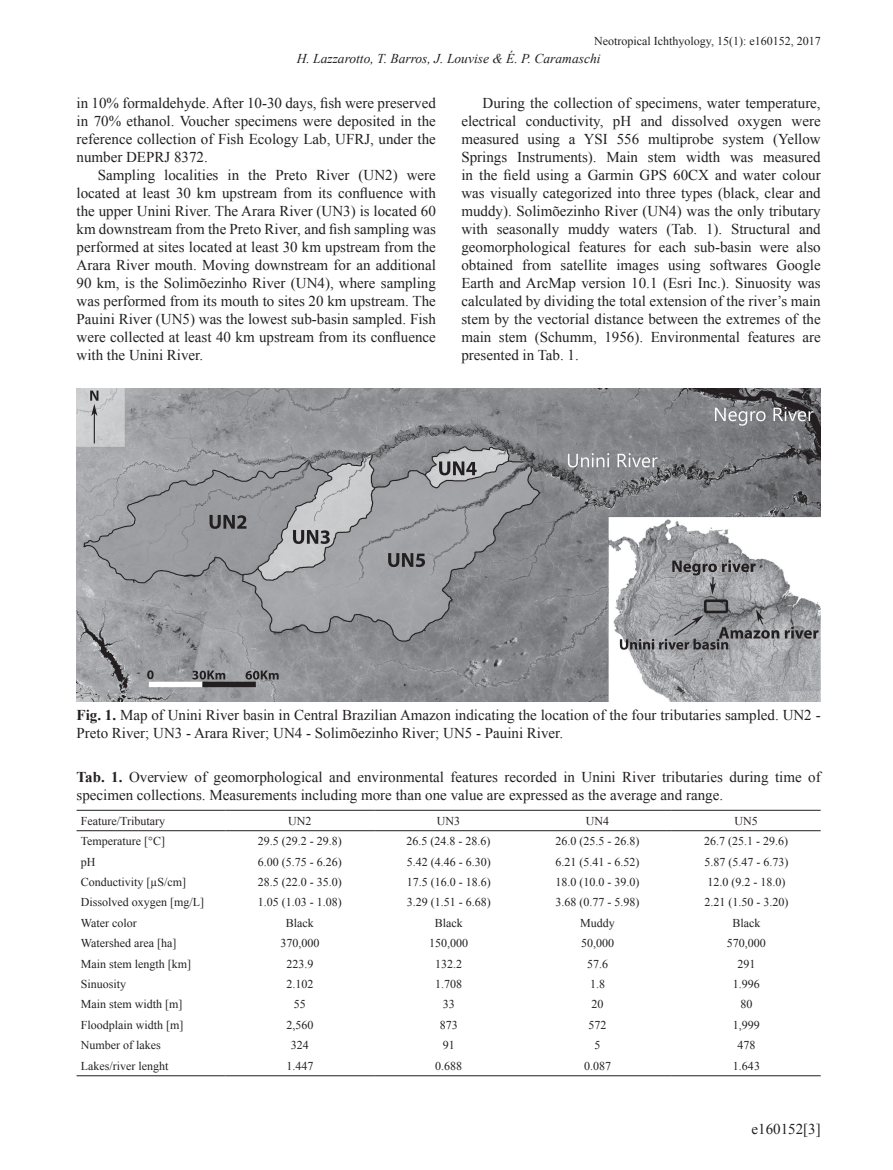
<style>
.page{position:relative;width:893px;height:1170px;background:#fff}
.page>*{position:absolute;margin:0;border:0;box-sizing:border-box;transform-origin:0 0}
.t1{font:15px/18px "Times New Roman";color:#231f20;text-align:justify}
.t2{font:italic 13.5px "Times New Roman";color:#231f20}
.t3{font:12px "Times New Roman";color:#231f20}
.s1{font-weight:700}
</style>
<div class="page">
<img style="left:77px;top:389px;width:744px;height:312px">
<hr style="left:77px;top:809px;width:148px;height:1px;background:#231f20">
<hr style="left:225px;top:809px;width:149px;height:1px;background:#231f20">
<hr style="left:374px;top:809px;width:149px;height:1px;background:#231f20">
<hr style="left:523px;top:809px;width:149px;height:1px;background:#231f20">
<hr style="left:672px;top:809px;width:149px;height:1px;background:#231f20">
<hr style="left:77px;top:830px;width:148px;height:1px;background:#231f20">
<hr style="left:225px;top:830px;width:149px;height:1px;background:#231f20">
<hr style="left:374px;top:830px;width:149px;height:1px;background:#231f20">
<hr style="left:523px;top:830px;width:149px;height:1px;background:#231f20">
<hr style="left:672px;top:830px;width:149px;height:1px;background:#231f20">
<hr style="left:77px;top:1075px;width:148px;height:1px;background:#231f20">
<hr style="left:225px;top:1075px;width:149px;height:1px;background:#231f20">
<hr style="left:374px;top:1075px;width:149px;height:1px;background:#231f20">
<hr style="left:523px;top:1075px;width:149px;height:1px;background:#231f20">
<hr style="left:672px;top:1075px;width:149px;height:1px;background:#231f20">
<p class="t3" style="left:594px;top:33px;width:228px">Neotropical Ichthyology, 15(1): e160152, 2017</p>
<p class="t2" style="left:297px;top:49px;width:305px">H. Lazzarotto, T. Barros, J. Louvise &amp; É. P. Caramaschi</p>
<p class="t1" style="left:77px;top:94px;width:361px">in 10% formaldehyde. After 10-30 days, fish were preserved in 70% ethanol. Voucher specimens were deposited in the reference collection of Fish Ecology Lab, UFRJ, under the number DEPRJ 8372.</p>
<p class="t1" style="left:77px;top:166px;width:361px;text-indent:21px">Sampling localities in the Preto River (UN2) were located at least 30 km upstream from its confluence with the upper Unini River. The Arara River (UN3) is located 60 km downstream from the Preto River, and fish sampling was performed at sites located at least 30 km upstream from the Arara River mouth. Moving downstream for an additional 90 km, is the Solimõezinho River (UN4), where sampling was performed from its mouth to sites 20 km upstream. The Pauini River (UN5) was the lowest sub-basin sampled. Fish were collected at least 40 km upstream from its confluence with the Unini River.</p>
<p class="t1" style="left:461px;top:94px;width:361px;text-indent:21px">During the collection of specimens, water temperature, electrical conductivity, pH and dissolved oxygen were measured using a YSI 556 multiprobe system (Yellow Springs Instruments). Main stem width was measured in the field using a Garmin GPS 60CX and water colour was visually categorized into three types (black, clear and muddy). Solimõezinho River (UN4) was the only tributary with seasonally muddy waters (Tab. 1). Structural and geomorphological features for each sub-basin were also obtained from satellite images using softwares Google Earth and ArcMap version 10.1 (Esri Inc.). Sinuosity was calculated by dividing the total extension of the river’s main stem by the vectorial distance between the extremes of the main stem (Schumm, 1956). Environmental features are presented in Tab. 1.</p>
<p class="t1" style="left:77px;top:705px;width:746px"><span class="s1">Fig. 1.</span> Map of Unini River basin in Central Brazilian Amazon indicating the location of the four tributaries sampled. UN2 -<br>Preto River; UN3 - Arara River; UN4 - Solimõezinho River; UN5 - Pauini River.</p>
<p class="t1" style="left:77px;top:767px;width:746px"><span class="s1">Tab. 1.</span> Overview of geomorphological and environmental features recorded in Unini River tributaries during time of specimen collections. Measurements including more than one value are expressed as the average and range.</p>
<p class="t3" style="left:81px;top:812px;width:86px">Feature/Tributary</p>
<p class="t3" style="left:288px;top:812px;width:25px">UN2</p>
<p class="t3" style="left:437px;top:812px;width:25px">UN3</p>
<p class="t3" style="left:586px;top:812px;width:25px">UN4</p>
<p class="t3" style="left:735px;top:812px;width:25px">UN5</p>
<p class="t3" style="left:81px;top:833px;width:86px">Temperature [°C]</p>
<p class="t3" style="left:258px;top:833px;width:85px">29.5 (29.2 - 29.8)</p>
<p class="t3" style="left:407px;top:833px;width:85px">26.5 (24.8 - 28.6)</p>
<p class="t3" style="left:555px;top:833px;width:85px">26.0 (25.5 - 26.8)</p>
<p class="t3" style="left:704px;top:833px;width:85px">26.7 (25.1 - 29.6)</p>
<p class="t3" style="left:81px;top:853px;width:16px">pH</p>
<p class="t3" style="left:258px;top:853px;width:85px">6.00 (5.75 - 6.26)</p>
<p class="t3" style="left:407px;top:853px;width:85px">5.42 (4.46 - 6.30)</p>
<p class="t3" style="left:555px;top:853px;width:85px">6.21 (5.41 - 6.52)</p>
<p class="t3" style="left:704px;top:853px;width:85px">5.87 (5.47 - 6.73)</p>
<p class="t3" style="left:81px;top:873px;width:107px">Conductivity [µS/cm]</p>
<p class="t3" style="left:258px;top:873px;width:85px">28.5 (22.0 - 35.0)</p>
<p class="t3" style="left:407px;top:873px;width:85px">17.5 (16.0 - 18.6)</p>
<p class="t3" style="left:555px;top:873px;width:85px">18.0 (10.0 - 39.0)</p>
<p class="t3" style="left:707px;top:873px;width:79px">12.0 (9.2 - 18.0)</p>
<p class="t3" style="left:81px;top:894px;width:125px">Dissolved oxygen [mg/L]</p>
<p class="t3" style="left:258px;top:894px;width:85px">1.05 (1.03 - 1.08)</p>
<p class="t3" style="left:407px;top:894px;width:85px">3.29 (1.51 - 6.68)</p>
<p class="t3" style="left:556px;top:894px;width:85px">3.68 (0.77 - 5.98)</p>
<p class="t3" style="left:704px;top:894px;width:85px">2.21 (1.50 - 3.20)</p>
<p class="t3" style="left:81px;top:914px;width:58px">Water color</p>
<p class="t3" style="left:286px;top:914px;width:29px">Black</p>
<p class="t3" style="left:435px;top:914px;width:29px">Black</p>
<p class="t3" style="left:580px;top:914px;width:36px">Muddy</p>
<p class="t3" style="left:732px;top:914px;width:29px">Black</p>
<p class="t3" style="left:81px;top:935px;width:97px">Watershed area [ha]</p>
<p class="t3" style="left:280px;top:935px;width:40px">370,000</p>
<p class="t3" style="left:429px;top:935px;width:40px">150,000</p>
<p class="t3" style="left:581px;top:935px;width:34px">50,000</p>
<p class="t3" style="left:727px;top:935px;width:40px">570,000</p>
<p class="t3" style="left:81px;top:955px;width:112px">Main stem length [km]</p>
<p class="t3" style="left:286px;top:955px;width:28px">223.9</p>
<p class="t3" style="left:435px;top:955px;width:28px">132.2</p>
<p class="t3" style="left:587px;top:955px;width:22px">57.6</p>
<p class="t3" style="left:737px;top:955px;width:19px">291</p>
<p class="t3" style="left:81px;top:975px;width:47px">Sinuosity</p>
<p class="t3" style="left:286px;top:975px;width:28px">2.102</p>
<p class="t3" style="left:435px;top:975px;width:28px">1.708</p>
<p class="t3" style="left:590px;top:975px;width:16px">1.8</p>
<p class="t3" style="left:733px;top:975px;width:28px">1.996</p>
<p class="t3" style="left:81px;top:996px;width:103px">Main stem width [m]</p>
<p class="t3" style="left:294px;top:996px;width:13px">55</p>
<p class="t3" style="left:443px;top:996px;width:13px">33</p>
<p class="t3" style="left:592px;top:996px;width:13px">20</p>
<p class="t3" style="left:740px;top:996px;width:13px">80</p>
<p class="t3" style="left:81px;top:1016px;width:104px">Floodplain width [m]</p>
<p class="t3" style="left:286px;top:1016px;width:28px">2,560</p>
<p class="t3" style="left:440px;top:1016px;width:19px">873</p>
<p class="t3" style="left:589px;top:1016px;width:19px">572</p>
<p class="t3" style="left:733px;top:1016px;width:28px">1,999</p>
<p class="t3" style="left:81px;top:1037px;width:81px">Number of lakes</p>
<p class="t3" style="left:291px;top:1037px;width:19px">324</p>
<p class="t3" style="left:443px;top:1037px;width:13px">91</p>
<p class="t3" style="left:595px;top:1037px;width:7px">5</p>
<p class="t3" style="left:737px;top:1037px;width:19px">478</p>
<p class="t3" style="left:81px;top:1057px;width:89px">Lakes/river lenght</p>
<p class="t3" style="left:286px;top:1057px;width:28px">1.447</p>
<p class="t3" style="left:435px;top:1057px;width:28px">0.688</p>
<p class="t3" style="left:584px;top:1057px;width:28px">0.087</p>
<p class="t3" style="left:733px;top:1057px;width:28px">1.643</p>
<p class="t1" style="left:751px;top:1119px;width:71px">e160152[3]</p>
</div>
